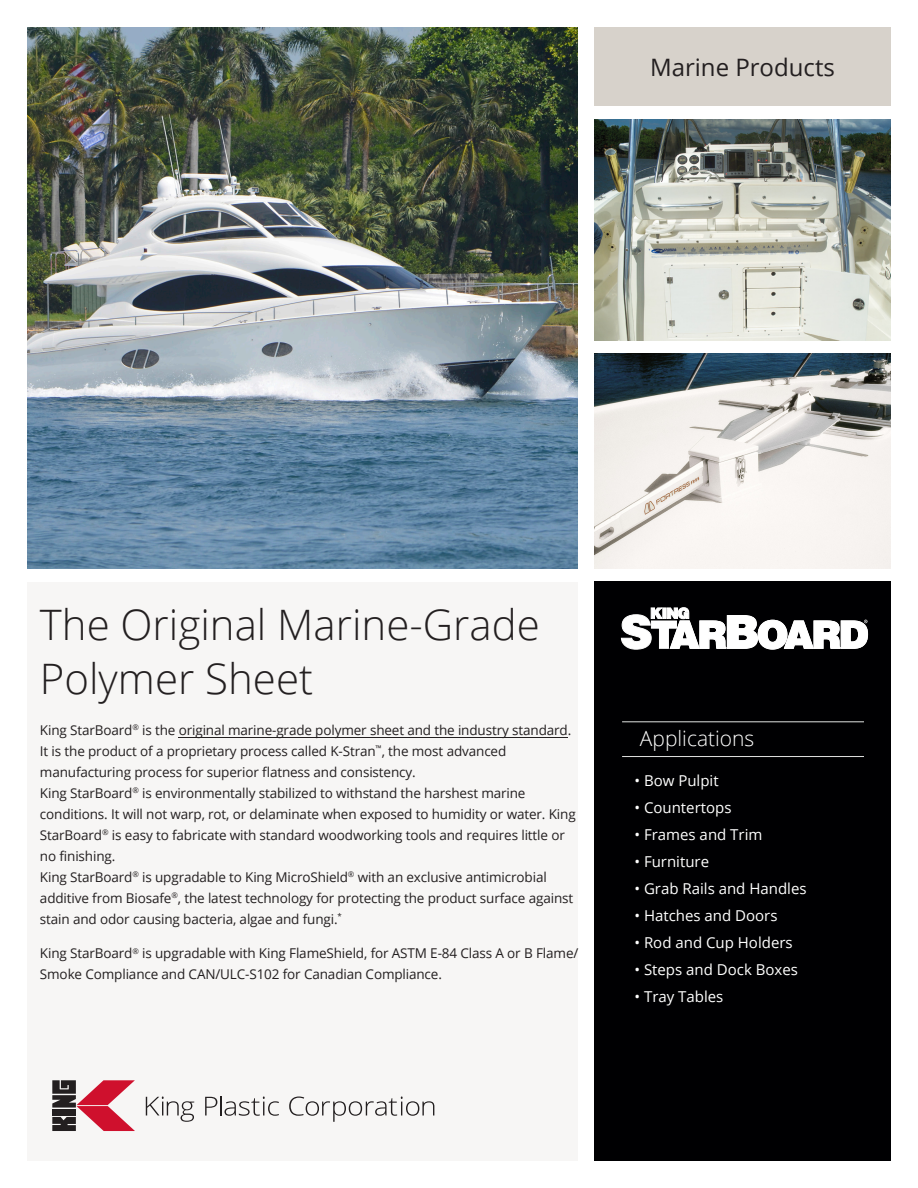
<style>
.page{position:relative;width:918px;height:1188px;background:#fff}
.page>*{position:absolute;margin:0;border:0;box-sizing:border-box;transform-origin:0 0}
.t1{font:300 42px/54px "Open Sans";color:#231f20}
.t2{font:24px "Open Sans";color:#231f20}
.t3{font:300 21px "Open Sans";color:#fff}
.t4{font:15px "Open Sans";color:#fff}
.t5{font:13.5px/21px "Open Sans";letter-spacing:-.01em;color:#231f20}
</style>
<div class="page">
<div style="left:27px;top:583px;width:551px;height:578px;background:#f7f6f5"></div>
<div style="left:594px;top:27px;width:297px;height:79px;background:#d7d2cb"></div>
<div style="left:594px;top:582px;width:297px;height:579px;background:#000002"></div>
<img style="left:27px;top:27px;width:551px;height:541px">
<img style="left:594px;top:119px;width:297px;height:221px">
<img style="left:594px;top:354px;width:297px;height:214px">
<hr style="left:622px;top:756px;width:242px;height:1px;background:#e2e4e2">
<hr style="left:622px;top:721px;width:242px;height:1px;background:#e2e4e2">
<svg style="left:621px;top:607px;width:247px;height:43px"></svg>
<svg style="left:52px;top:1080px;width:83px;height:51px"></svg>
<svg style="left:146px;top:1096px;width:48px;height:26px"></svg>
<svg style="left:205px;top:1096px;width:74px;height:20px"></svg>
<svg style="left:289px;top:1096px;width:145px;height:26px"></svg>
<hr style="left:179px;top:737px;width:389px;height:1px;background:#231f20">
<p class="t2" style="left:650px;top:51px;width:186px">Marine Products</p>
<p class="t1" style="left:40px;top:596px;width:501px">The Original Marine-Grade<br>Polymer Sheet</p>
<p class="t5" style="left:40px;top:719px;width:537px">King StarBoard<sup>®</sup> is the original marine-grade polymer sheet and the industry standard.<br>It is the product of a proprietary process called K-Stran<sup>™</sup>, the most advanced manufacturing process for superior flatness and consistency.<br>King StarBoard<sup>®</sup> is environmentally stabilized to withstand the harshest marine conditions. It will not warp, rot, or delaminate when exposed to humidity or water. King StarBoard<sup>®</sup> is easy to fabricate with standard woodworking tools and requires little or no finishing.<br>King StarBoard<sup>®</sup> is upgradable to King MicroShield<sup>®</sup> with an exclusive antimicrobial additive from Biosafe<sup>®</sup>, the latest technology for protecting the product surface against stain and odor causing bacteria, algae and fungi.<sup>*</sup></p>
<p class="t5" style="left:40px;top:943px;width:540px">King StarBoard<sup>®</sup> is upgradable with King FlameShield, for ASTM E-84 Class A or B Flame/<br>Smoke Compliance and CAN/ULC-S102 for Canadian Compliance.</p>
<p class="t3" style="left:640px;top:724px;width:116px">Applications</p>
<p class="t4" style="left:634px;top:771px;width:86px">• Bow Pulpit</p>
<p class="t4" style="left:634px;top:798px;width:99px">• Countertops</p>
<p class="t4" style="left:634px;top:825px;width:129px">• Frames and Trim</p>
<p class="t4" style="left:634px;top:852px;width:76px">• Furniture</p>
<p class="t4" style="left:634px;top:879px;width:174px">• Grab Rails and Handles</p>
<p class="t4" style="left:634px;top:906px;width:145px">• Hatches and Doors</p>
<p class="t4" style="left:634px;top:933px;width:160px">• Rod and Cup Holders</p>
<p class="t4" style="left:634px;top:960px;width:165px">• Steps and Dock Boxes</p>
<p class="t4" style="left:634px;top:987px;width:90px">• Tray Tables</p>
</div>
